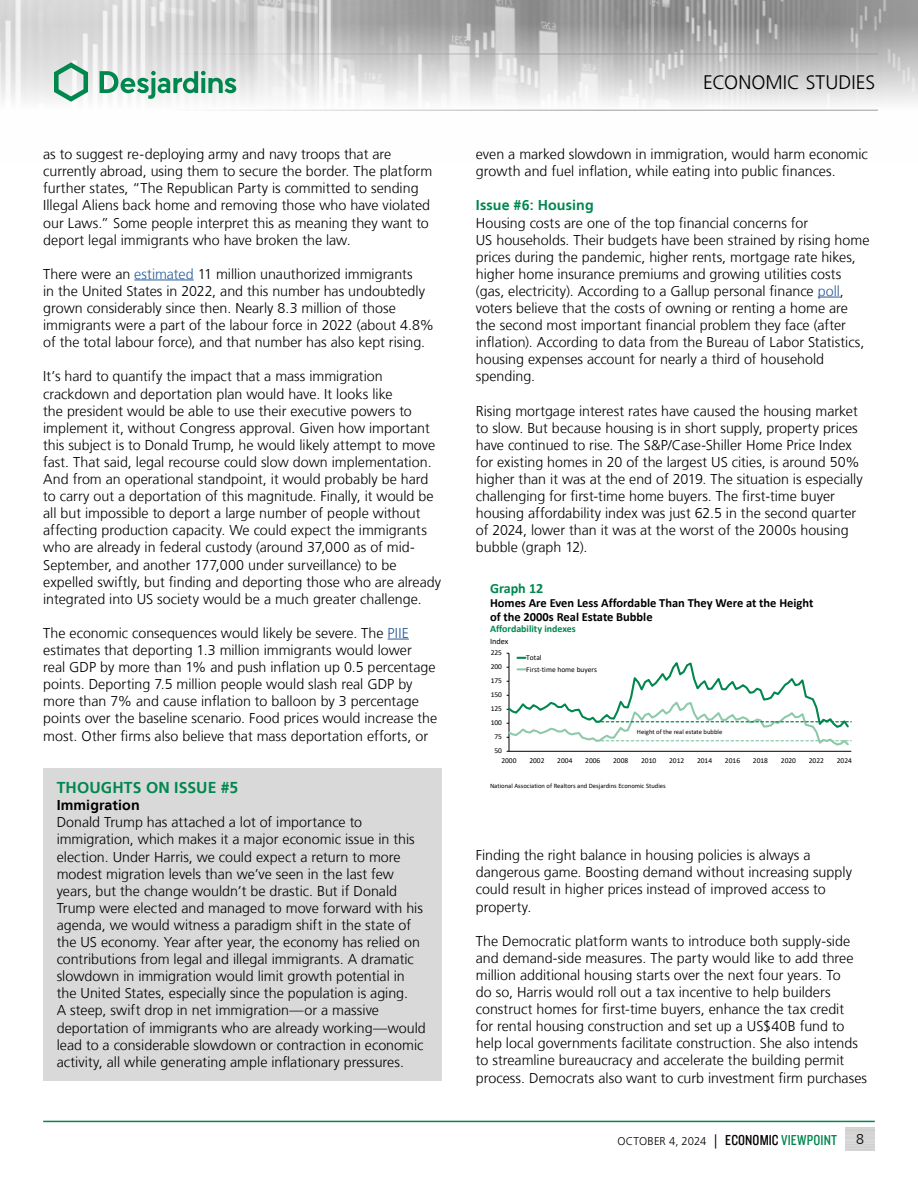
<style>
.page{position:relative;width:918px;height:1188px;background:#fff}
.page>*{position:absolute;margin:0;border:0;box-sizing:border-box;transform-origin:0 0}
.t1{font:300 19.5px "Frutiger LT";letter-spacing:.005em;color:#000}
.t2{font:700 15.75px "Frutiger LT";letter-spacing:.01em;color:#00874e}
.t3{font:300 14.25px/17.1px "Frutiger LT";color:#000}
.t4{font:700 14.25px "Frutiger LT";letter-spacing:.005em;color:#00874e}
.t5{font:700 14.25px "Frutiger LT";letter-spacing:.005em;color:#000}
.t6{font:700 14.1px "Calibri";color:#00874e}
.t7{font:700 12.45px/13.5px "Calibri";color:#000}
.t8{font:300 11.25px "Frutiger LT";color:#000}
.t9{font:700 10.05px "Calibri";color:#00874e}
.t10{font:8.4px "Calibri";color:#000}
.t11{font:7.5px/11.6px "Calibri";color:#000}
.t12{font:6.6px "Calibri";color:#000}
.s1{color:#275b9b}
.s2{font-size:14.25px}
.s3{font-family:"Knockout 29 Junior Ltweight";font-weight:400;font-size:15px}
.s4{font-family:"Knockout 29 Junior Ltweight";font-weight:400;font-size:15px;color:#00874e}
</style>
<div class="page">
<img style="left:0;top:0;width:918px;height:110px">
<hr style="left:0;top:54px;width:878px;height:1px;background:#9d9d9c">
<hr style="left:0;top:110px;width:878px;height:1px;background:#9d9d9c">
<svg style="left:54px;top:62px;width:34px;height:40px"></svg>
<svg style="left:100px;top:71px;width:136px;height:28px"></svg>
<hr style="left:43px;top:1121px;width:832px;height:1px;background:#00874e">
<hr style="left:134px;top:280px;width:60px;height:1px;background:#275b9b">
<svg style="left:388px;top:639px;width:21px;height:1px"></svg>
<svg style="left:818px;top:297px;width:22px;height:1px"></svg>
<svg style="left:507px;top:653px;width:344px;height:99px"></svg>
<div style="left:43px;top:768px;width:399px;height:312px;background:#d9d9d9"></div>
<p class="t3" style="left:43px;top:146px;width:391px">as to suggest re-deploying army and navy troops that are currently abroad, using them to secure the border. The platform further states, “The Republican Party is committed to sending Illegal Aliens back home and removing those who have violated our Laws.” Some people interpret this as meaning they want to deport legal immigrants who have broken the law.</p>
<p class="t3" style="left:43px;top:266px;width:392px">There were an <span class="s1">estimated</span> 11 million unauthorized immigrants<br>in the United States in 2022, and this number has undoubtedly grown considerably since then. Nearly 8.3 million of those immigrants were a part of the labour force in 2022 (about 4.8% of the total labour force), and that number has also kept rising.</p>
<p class="t3" style="left:43px;top:368px;width:400px">It’s hard to quantify the impact that a mass immigration crackdown and deportation plan would have. It looks like<br>the president would be able to use their executive powers to implement it, without Congress approval. Given how important this subject is to Donald Trump, he would likely attempt to move fast. That said, legal recourse could slow down implementation.<br>And from an operational standpoint, it would probably be hard to carry out a deportation of this magnitude. Finally, it would be all but impossible to deport a large number of people without affecting production capacity. We could expect the immigrants who are already in federal custody (around 37,000 as of mid-September, and another 177,000 under surveillance) to be expelled swiftly, but finding and deporting those who are already integrated into US society would be a much greater challenge.</p>
<p class="t3" style="left:43px;top:625px;width:396px">The economic consequences would likely be severe. The <span class="s1">PIIE </span>estimates that deporting 1.3 million immigrants would lower real GDP by more than 1% and push inflation up 0.5 percentage points. Deporting 7.5 million people would slash real GDP by more than 7% and cause inflation to balloon by 3 percentage points over the baseline scenario. Food prices would increase the most. Other firms also believe that mass deportation efforts, or</p>
<p class="t2" style="left:57px;top:778px;width:183px">THOUGHTS ON ISSUE #5</p>
<p class="t5" style="left:57px;top:797px;width:85px">Immigration</p>
<p class="t3" style="left:57px;top:814px;width:371px">Donald Trump has attached a lot of importance to immigration, which makes it a major economic issue in this election. Under Harris, we could expect a return to more modest migration levels than we’ve seen in the last few years, but the change wouldn’t be drastic. But if Donald Trump were elected and managed to move forward with his agenda, we would witness a paradigm shift in the state of the US economy. Year after year, the economy has relied on contributions from legal and illegal immigrants. A dramatic slowdown in immigration would limit growth potential in the United States, especially since the population is aging.<br>A steep, swift drop in net immigration—or a massive deportation of immigrants who are already working—would lead to a considerable slowdown or contraction in economic activity, all while generating ample inflationary pressures.</p>
<h1 class="t1" style="left:703px;top:72px;width:174px">ECONOMIC STUDIES</h1>
<p class="t3" style="left:476px;top:146px;width:394px">even a marked slowdown in immigration, would harm economic growth and fuel inflation, while eating into public finances.</p>
<p class="t4" style="left:476px;top:197px;width:119px">Issue #6: Housing</p>
<p class="t3" style="left:476px;top:214px;width:395px">Housing costs are one of the top financial concerns for<br>US households. Their budgets have been strained by rising home prices during the pandemic, higher rents, mortgage rate hikes, higher home insurance premiums and growing utilities costs (gas, electricity). According to a Gallup personal finance <span class="s1">poll</span>, voters believe that the costs of owning or renting a home are the second most important financial problem they face (after inflation). According to data from the Bureau of Labor Statistics, housing expenses account for nearly a third of household spending.</p>
<p class="t3" style="left:476px;top:402px;width:388px">Rising mortgage interest rates have caused the housing market to slow. But because housing is in short supply, property prices have continued to rise. The S&amp;P/Case‑Shiller Home Price Index for existing homes in 20 of the largest US cities, is around 50% higher than it was at the end of 2019. The situation is especially challenging for first-time home buyers. The first-time buyer housing affordability index was just 62.5 in the second quarter of 2024, lower than it was at the worst of the 2000s housing bubble (graph 12).</p>
<p class="t6" style="left:490px;top:579px;width:55px">Graph 12</p>
<p class="t7" style="left:490px;top:596px;width:325px">Homes Are Even Less Affordable Than They Were at the Height of the 2000s Real Estate Bubble</p>
<p class="t9" style="left:490px;top:621px;width:87px">Affordability indexes</p>
<p class="t10" style="left:490px;top:635px;width:20px">Index</p>
<p class="t11" style="left:491px;top:647px;width:13px">225</p>
<p class="t11" style="left:491px;top:661px;width:13px">200</p>
<p class="t11" style="left:491px;top:675px;width:13px">175</p>
<p class="t11" style="left:491px;top:689px;width:13px">150</p>
<p class="t11" style="left:491px;top:703px;width:13px">125</p>
<p class="t11" style="left:491px;top:717px;width:13px">100</p>
<p class="t11" style="left:494px;top:731px;width:9px">75</p>
<p class="t11" style="left:494px;top:745px;width:9px">50</p>
<p class="t11" style="left:526px;top:652px;width:72px">Total<br>First-time home buyers</p>
<p class="t12" style="left:637px;top:727px;width:87px">Height of the real estate bubble</p>
<p class="t11" style="left:501px;top:755px;width:17px">2000</p>
<p class="t11" style="left:529px;top:755px;width:17px">2002</p>
<p class="t11" style="left:557px;top:755px;width:17px">2004</p>
<p class="t11" style="left:585px;top:755px;width:17px">2006</p>
<p class="t11" style="left:613px;top:755px;width:17px">2008</p>
<p class="t11" style="left:641px;top:755px;width:17px">2010</p>
<p class="t11" style="left:669px;top:755px;width:17px">2012</p>
<p class="t11" style="left:697px;top:755px;width:17px">2014</p>
<p class="t11" style="left:725px;top:755px;width:17px">2016</p>
<p class="t11" style="left:753px;top:755px;width:17px">2018</p>
<p class="t11" style="left:781px;top:755px;width:17px">2020</p>
<p class="t11" style="left:809px;top:755px;width:17px">2022</p>
<p class="t11" style="left:837px;top:755px;width:17px">2024</p>
<p class="t12" style="left:490px;top:782px;width:177px">National Association of Realtors and Desjardins Economic Studies</p>
<p class="t3" style="left:476px;top:847px;width:378px">Finding the right balance in housing policies is always a dangerous game. Boosting demand without increasing supply could result in higher prices instead of improved access to property.</p>
<p class="t3" style="left:476px;top:933px;width:393px">The Democratic platform wants to introduce both supply-side and demand-side measures. The party would like to add three million additional housing starts over the next four years. To<br>do so, Harris would roll out a tax incentive to help builders construct homes for first-time buyers, enhance the tax credit<br>for rental housing construction and set up a US$40B fund to help local governments facilitate construction. She also intends to streamline bureaucracy and accelerate the building permit process. Democrats also want to curb investment firm purchases</p>
<p class="t8" style="left:618px;top:1135px;width:221px">OCTOBER 4, 2024 <span class="s2">|</span> <span class="s3">ECONOMIC</span> <span class="s4">VIEWPOINT</span></p>
<p class="t3" style="left:856px;top:1131px;width:9px">8</p>
</div>
